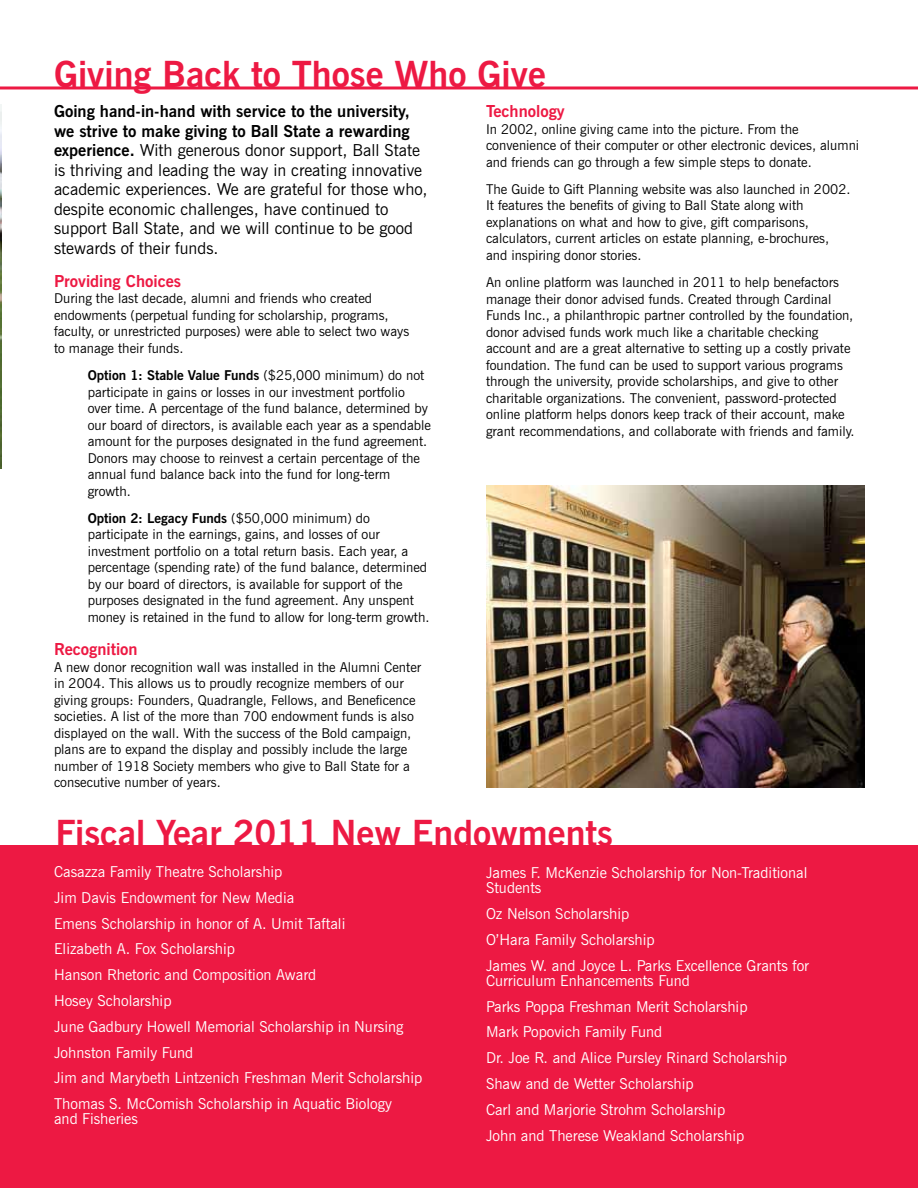
<style>
.page{position:relative;width:918px;height:1188px;background:#fff}
.page>*{position:absolute;margin:0;border:0;box-sizing:border-box;transform-origin:0 0}
.t1{font:700 36px "News Gothic BT";color:#ed1943}
.t2{font:16.5px/19.5px "News Gothic BT";color:#000}
.t3{font:700 16.5px "News Gothic BT";color:#ed1943}
.t4{font:15px/25.8px "News Gothic BT";color:#fff}
.t5{font:13.5px/16.5px "News Gothic BT";color:#000}
.s1{font-weight:700}
</style>
<div class="page">
<hr style="left:0;top:86px;width:918px;height:3px;background:#ed1943">
<img style="left:0;top:105px;width:2px;height:363px">
<div style="left:0;top:846px;width:918px;height:342px;background:#ed1943"></div>
<img style="left:486px;top:485px;width:378px;height:302px">
<h1 class="t1" style="left:54px;top:52px;width:493px">Giving Back to Those Who Give</h1>
<p class="t2" style="left:54px;top:101px;width:375px"><span class="s1">Going hand-in-hand with service to the university, we strive to make giving to Ball State a rewarding experience.</span> With generous donor support, Ball State is thriving and leading the way in creating innovative academic experiences. We are grateful for those who, despite economic challenges, have continued to support Ball State, and we will continue to be good stewards of their funds.</p>
<p class="t3" style="left:54px;top:271px;width:129px">Providing Choices</p>
<p class="t5" style="left:54px;top:290px;width:357px">During the last decade, alumni and friends who created endowments (perpetual funding for scholarship, programs, faculty, or unrestricted purposes) were able to select two ways to manage their funds.</p>
<p class="t5" style="left:88px;top:367px;width:345px"><span class="s1">Option 1: Stable Value Funds</span> ($25,000 minimum) do not participate in gains or losses in our investment portfolio over time. A percentage of the fund balance, determined by our board of directors, is available each year as a spendable amount for the purposes designated in the fund agreement.<br>Donors may choose to reinvest a certain percentage of the annual fund balance back into the fund for long-term growth.</p>
<p class="t5" style="left:88px;top:510px;width:343px"><span class="s1">Option 2: Legacy Funds</span> ($50,000 minimum) do participate in the earnings, gains, and losses of our investment portfolio on a total return basis. Each year, a percentage (spending rate) of the fund balance, determined by our board of directors, is available for support of the purposes designated in the fund agreement. Any unspent money is retained in the fund to allow for long-term growth.</p>
<p class="t3" style="left:54px;top:639px;width:85px">Recognition</p>
<p class="t5" style="left:54px;top:659px;width:369px">A new donor recognition wall was installed in the Alumni Center in 2004. This allows us to proudly recognize members of our giving groups: Founders, Quadrangle, Fellows, and Beneficence societies. A list of the more than 700 endowment funds is also displayed on the wall. With the success of the Bold campaign, plans are to expand the display and possibly include the large number of 1918 Society members who give to Ball State for a consecutive number of years.</p>
<p class="t3" style="left:486px;top:101px;width:80px">Technology</p>
<p class="t5" style="left:486px;top:120px;width:375px">In 2002, online giving came into the picture. From the convenience of their computer or other electronic devices, alumni and friends can go through a few simple steps to donate.</p>
<p class="t5" style="left:486px;top:181px;width:366px">The Guide to Gift Planning website was also launched in 2002.<br>It features the benefits of giving to Ball State along with explanations on what and how to give, gift comparisons, calculators, current articles on estate planning, e-brochures, and inspiring donor stories.</p>
<p class="t5" style="left:486px;top:274px;width:370px">An online platform was launched in 2011 to help benefactors manage their donor advised funds. Created through Cardinal Funds Inc., a philanthropic partner controlled by the foundation, donor advised funds work much like a charitable checking account and are a great alternative to setting up a costly private foundation. The fund can be used to support various programs through the university, provide scholarships, and give to other charitable organizations. The convenient, password-protected online platform helps donors keep track of their account, make grant recommendations, and collaborate with friends and family.</p>
<h1 class="t1" style="left:56px;top:811px;width:559px">Fiscal Year 2011 New Endowments</h1>
<p class="t4" style="left:54px;top:859px;width:370px">Casazza Family Theatre Scholarship<br>Jim Davis Endowment for New Media<br>Emens Scholarship in honor of A. Umit Taftali<br>Elizabeth A. Fox Scholarship<br>Hanson Rhetoric and Composition Award<br>Hosey Scholarship<br>June Gadbury Howell Memorial Scholarship in Nursing Johnston Family Fund<br>Jim and Marybeth Lintzenich Freshman Merit Scholarship Thomas S. McComish Scholarship in Aquatic Biology</p>
<p class="t4" style="left:54px;top:1106px;width:85px">and Fisheries</p>
<p class="t4" style="left:486px;top:866px;width:323px;line-height:15px">James F. McKenzie Scholarship for Non-Traditional<br>Students</p>
<p class="t4" style="left:486px;top:901px;width:325px">Oz Nelson Scholarship<br>O’Hara Family Scholarship<br>James W. and Joyce L. Parks Excellence Grants for</p>
<p class="t4" style="left:486px;top:968px;width:302px">Curriculum Enhancements Fund<br>Parks Poppa Freshman Merit Scholarship<br>Mark Popovich Family Fund<br>Dr. Joe R. and Alice Pursley Rinard Scholarship Shaw and de Wetter Scholarship<br>Carl and Marjorie Strohm Scholarship<br>John and Therese Weakland Scholarship</p>
</div>
